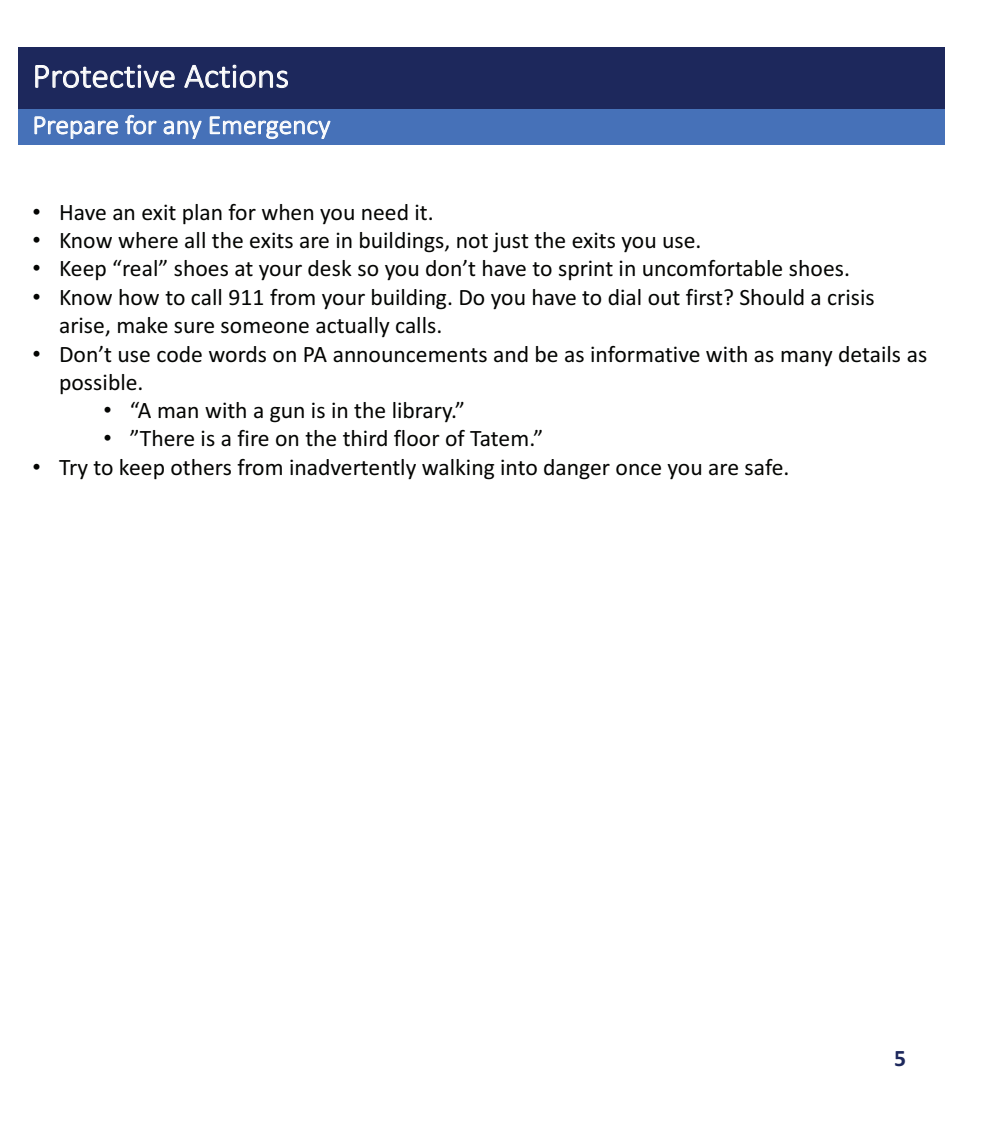
<style>
.page{position:relative;width:990px;height:1125px;background:#fff}
.page>*{position:absolute;margin:0;border:0;box-sizing:border-box;transform-origin:0 0}
.t1{font:300 34.5px "Calibri";color:#fff}
.t2{font:300 26.75px "Calibri";letter-spacing:-.005em;color:#fff}
.t3{font:23.5px/28.2px "Calibri";color:#040503}
.t4{font:700 23.5px "Calibri";color:#1d285c}
.s1{font-family:"Arial"}
</style>
<div class="page">
<div style="left:18px;top:47px;width:927px;height:62px;background:#1d285c"></div>
<svg style="left:35px;top:64px;width:140px;height:25px"></svg>
<svg style="left:184px;top:64px;width:104px;height:25px"></svg>
<div style="left:18px;top:109px;width:927px;height:35px;background:#4671b8"></div>
<svg style="left:34px;top:116px;width:85px;height:23px"></svg>
<svg style="left:125px;top:115px;width:32px;height:20px"></svg>
<svg style="left:163px;top:120px;width:39px;height:19px"></svg>
<svg style="left:209px;top:116px;width:122px;height:23px"></svg>
<h1 class="t1" style="left:32px;top:54px;width:258px">Protective Actions</h1>
<p class="t2" style="left:32px;top:108px;width:300px">Prepare for any Emergency</p>
<p class="t3" style="left:32px;top:197px;width:403px"><span class="s1">•</span> Have an exit plan for when you need it.</p>
<p class="t3" style="left:32px;top:226px;width:671px"><span class="s1">•</span> Know where all the exits are in buildings, not just the exits you use.</p>
<p class="t3" style="left:32px;top:254px;width:819px"><span class="s1">•</span> Keep “real” shoes at your desk so you don’t have to sprint in uncomfortable shoes.</p>
<p class="t3" style="left:59px;top:282px;width:817px;text-indent:-27px"><span class="s1">•</span> Know how to call 911 from your building. Do you have to dial out first? Should a crisis arise, make sure someone actually calls.</p>
<p class="t3" style="left:59px;top:339px;width:870px;text-indent:-27px"><span class="s1">•</span> Don’t use code words on PA announcements and be as informative with as many details as possible.</p>
<p class="t3" style="left:103px;top:396px;width:363px"><span class="s1">•</span> “A man with a gun is in the library.”</p>
<p class="t3" style="left:103px;top:424px;width:442px"><span class="s1">•</span> ”There is a fire on the third floor of Tatem.”</p>
<p class="t3" style="left:32px;top:452px;width:759px"><span class="s1">•</span> Try to keep others from inadvertently walking into danger once you are safe.</p>
<p class="t4" style="left:894px;top:1042px;width:13px">5</p>
</div>
